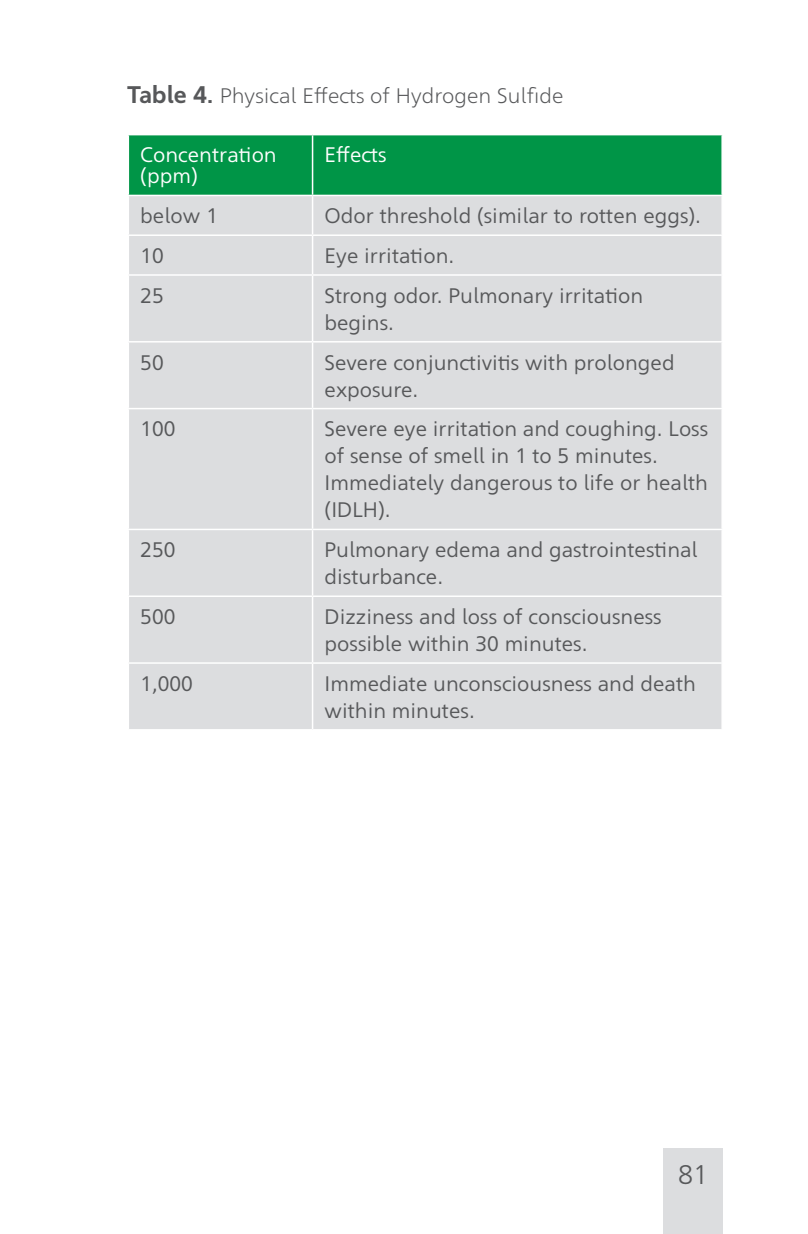
<style>
.page{position:relative;width:808px;height:1234px;background:#fff}
.page>*{position:absolute;margin:0;border:0;box-sizing:border-box;transform-origin:0 0}
.t1{font:300 27px "Frutiger LT Std";color:#57585a}
.Body_Text_All{font:21px/27px "Ghawar";color:#57585a}
.Body_Text_All-2{font:300 21px "Ghawar";color:#57585a}
.t2{font:21px/21px "Ghawar";color:#fff}
.s1{font-weight:700;font-size:24px}
</style>
<div class="page">
<div style="left:663px;top:1147px;width:60px;height:86px;background:#dcdddf"></div>
<div style="left:129px;top:135px;width:592px;height:60px;background:#009547"></div>
<div style="left:129px;top:196px;width:592px;height:533px;background:#dcdddf"></div>
<hr style="left:312px;top:135px;width:1px;height:60px;background:#fff">
<hr style="left:312px;top:196px;width:1px;height:38px;background:#fff">
<hr style="left:312px;top:236px;width:1px;height:38px;background:#fff">
<hr style="left:312px;top:276px;width:1px;height:65px;background:#fff">
<hr style="left:312px;top:342px;width:1px;height:66px;background:#fff">
<hr style="left:312px;top:409px;width:1px;height:119px;background:#fff">
<hr style="left:312px;top:530px;width:1px;height:65px;background:#fff">
<hr style="left:312px;top:597px;width:1px;height:65px;background:#fff">
<hr style="left:312px;top:663px;width:1px;height:66px;background:#fff">
<hr style="left:128px;top:234px;width:185px;height:2px;background:#fff">
<hr style="left:313px;top:234px;width:410px;height:2px;background:#fff">
<hr style="left:128px;top:274px;width:185px;height:2px;background:#fff">
<hr style="left:313px;top:274px;width:410px;height:2px;background:#fff">
<hr style="left:128px;top:341px;width:185px;height:1px;background:#fff">
<hr style="left:313px;top:341px;width:410px;height:1px;background:#fff">
<hr style="left:128px;top:408px;width:185px;height:1px;background:#fff">
<hr style="left:313px;top:408px;width:410px;height:1px;background:#fff">
<hr style="left:128px;top:528px;width:185px;height:2px;background:#fff">
<hr style="left:313px;top:528px;width:410px;height:2px;background:#fff">
<hr style="left:128px;top:595px;width:185px;height:2px;background:#fff">
<hr style="left:313px;top:595px;width:410px;height:2px;background:#fff">
<hr style="left:128px;top:662px;width:185px;height:1px;background:#fff">
<hr style="left:313px;top:662px;width:410px;height:1px;background:#fff">
<p class="Body_Text_All-2" style="left:128px;top:83px;width:437px"><span class="s1">Table 4.</span> Physical Effects of Hydrogen Sulfide</p>
<p class="t2" style="left:140px;top:145px;width:138px">Concentration (ppm)</p>
<p class="t2" style="left:325px;top:145px;width:64px">Effects</p>
<p class="Body_Text_All" style="left:140px;top:203px;width:79px">below 1</p>
<p class="Body_Text_All" style="left:325px;top:203px;width:378px">Odor threshold (similar to rotten eggs).</p>
<p class="Body_Text_All" style="left:140px;top:242px;width:25px">10</p>
<p class="Body_Text_All" style="left:325px;top:242px;width:131px">Eye irritation.</p>
<p class="Body_Text_All" style="left:140px;top:282px;width:25px">25</p>
<p class="Body_Text_All" style="left:325px;top:282px;width:320px">Strong odor. Pulmonary irritation begins.</p>
<p class="Body_Text_All" style="left:140px;top:349px;width:25px">50</p>
<p class="Body_Text_All" style="left:325px;top:349px;width:352px">Severe conjunctivitis with prolonged exposure.</p>
<p class="Body_Text_All" style="left:140px;top:416px;width:37px">100</p>
<p class="Body_Text_All" style="left:325px;top:416px;width:385px">Severe eye irritation and coughing. Loss of sense of smell in 1 to 5 minutes.<br>Immediately dangerous to life or health (IDLH).</p>
<p class="Body_Text_All" style="left:140px;top:536px;width:37px">250</p>
<p class="Body_Text_All" style="left:325px;top:536px;width:375px">Pulmonary edema and gastrointestinal disturbance.</p>
<p class="Body_Text_All" style="left:140px;top:603px;width:37px">500</p>
<p class="Body_Text_All" style="left:325px;top:603px;width:339px">Dizziness and loss of consciousness possible within 30 minutes.</p>
<p class="Body_Text_All" style="left:140px;top:670px;width:54px">1,000</p>
<p class="Body_Text_All" style="left:325px;top:670px;width:373px">Immediate unconsciousness and death within minutes.</p>
<p class="t1" style="left:678px;top:1159px;width:32px">81</p>
</div>
